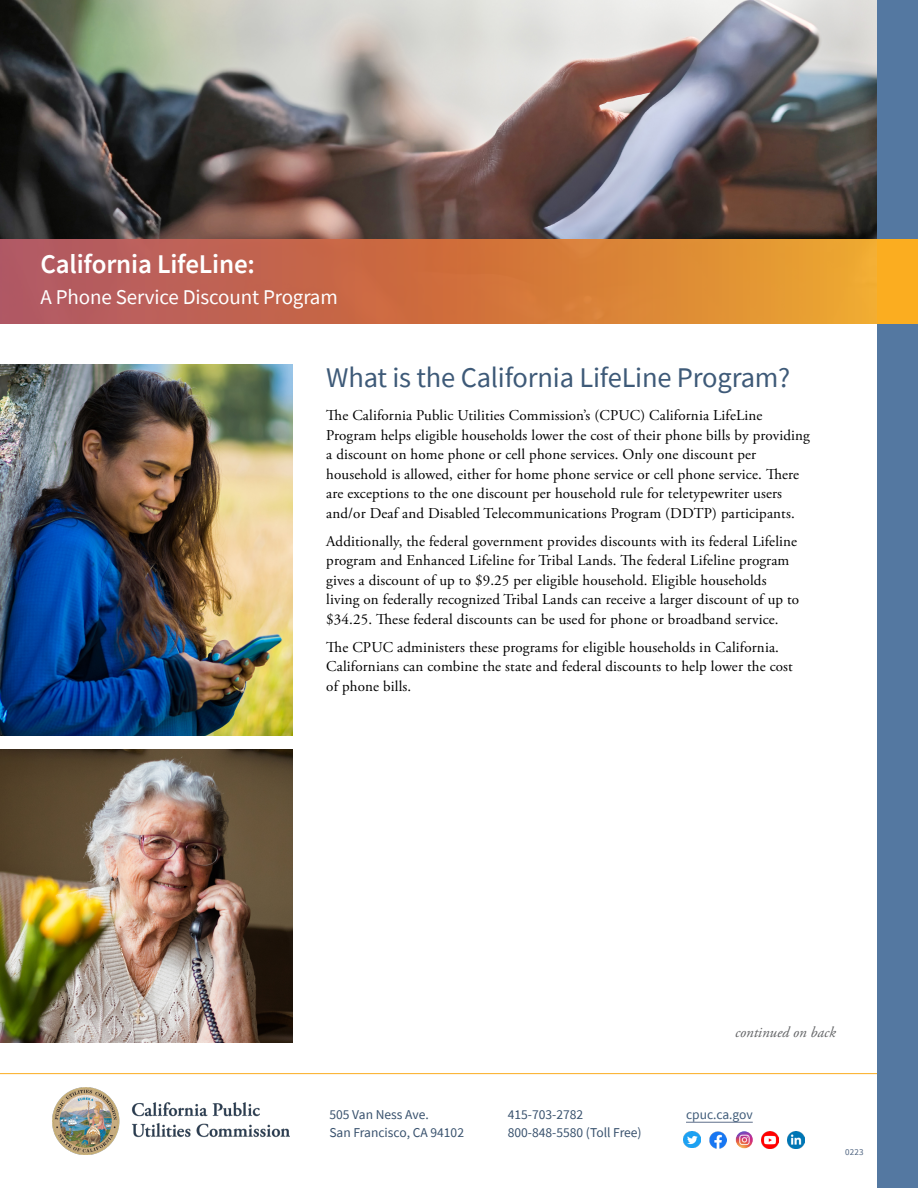
<style>
.page{position:relative;width:918px;height:1188px;background:#fff}
.page>*{position:absolute;margin:0;border:0;box-sizing:border-box;transform-origin:0 0}
.Head1{font:28.5px "Source Sans Pro";letter-spacing:-.005em;color:#3e5a78}
.t1{font:600 27px "Source Sans Pro";letter-spacing:-.005em;color:#fff}
.Subtitle{font:21px "Source Sans Pro";letter-spacing:-.005em;color:#fff}
.body_copy{font:15px/19.5px "Adobe Garamond Pro";letter-spacing:.01em;color:#000}
.t2{font:italic 15px "Adobe Garamond Pro";color:#636466}
.body_copy-2{font:13.5px/18px "Source Sans Pro";color:#38516d}
.body_copy-3{font:13.5px "Source Sans Pro";color:#3e5a78}
.t3{font:9px "Source Sans Pro";color:#4f6481}
</style>
<div class="page">
<hr style="left:0;top:1073px;width:918px;height:1px;background:#fbad20">
<img style="left:0;top:364px;width:292px;height:371px">
<img style="left:0;top:750px;width:292px;height:293px">
<img style="left:0;top:0;width:878px;height:239px">
<div style="left:878px;top:0;width:40px;height:1188px;background:#5478a1"></div>
<div style="left:878px;top:239px;width:40px;height:85px;background:#fbad20"></div>
<div style="left:0;top:239px;width:879px;height:85px;background:linear-gradient(to right,#b04e5f,#ed9f29)"></div>
<hr style="left:686px;top:1122px;width:67px;height:1px;background:#5f6f8a">
<img style="left:52px;top:1087px;width:237px;height:67px">
<img style="left:710px;top:1131px;width:17px;height:17px">
<img style="left:684px;top:1131px;width:17px;height:17px">
<img style="left:762px;top:1131px;width:16px;height:17px">
<img style="left:788px;top:1131px;width:16px;height:17px">
<img style="left:736px;top:1131px;width:17px;height:17px;border-radius:9px">
<h1 class="t1" style="left:40px;top:246px;width:216px">California LifeLine:</h1>
<h2 class="Subtitle" style="left:40px;top:284px;width:299px">A Phone Service Discount Program</h2>
<h1 class="Head1" style="left:326px;top:359px;width:465px">What is the California LifeLine Program?</h1>
<p class="body_copy" style="left:326px;top:406px;width:485px">The California Public Utilities Commission’s (CPUC) California LifeLine Program helps eligible households lower the cost of their phone bills by providing a discount on home phone or cell phone services. Only one discount per household is allowed, either for home phone service or cell phone service. There are exceptions to the one discount per household rule for teletypewriter users and/or Deaf and Disabled Telecommunications Program (DDTP) participants.</p>
<p class="body_copy" style="left:326px;top:532px;width:474px">Additionally, the federal government provides discounts with its federal Lifeline program and Enhanced Lifeline for Tribal Lands. The federal Lifeline program gives a discount of up to $9.25 per eligible household. Eligible households living on federally recognized Tribal Lands can receive a larger discount of up to $34.25. These federal discounts can be used for phone or broadband service.</p>
<p class="body_copy" style="left:326px;top:638px;width:468px">The CPUC administers these programs for eligible households in California.<br>Californians can combine the state and federal discounts to help lower the cost of phone bills.</p>
<p class="t2" style="left:735px;top:1023px;width:102px">continued on back</p>
<p class="body_copy-2" style="left:329px;top:1106px;width:136px">505 Van Ness Ave.<br>San Francisco, CA 94102</p>
<p class="body_copy-2" style="left:508px;top:1106px;width:135px">415-703-2782<br>800-848-5580 (Toll Free)</p>
<p class="body_copy-3" style="left:686px;top:1106px;width:68px">cpuc.ca.gov</p>
<p class="t3" style="left:845px;top:1146px;width:20px">0223</p>
</div>
